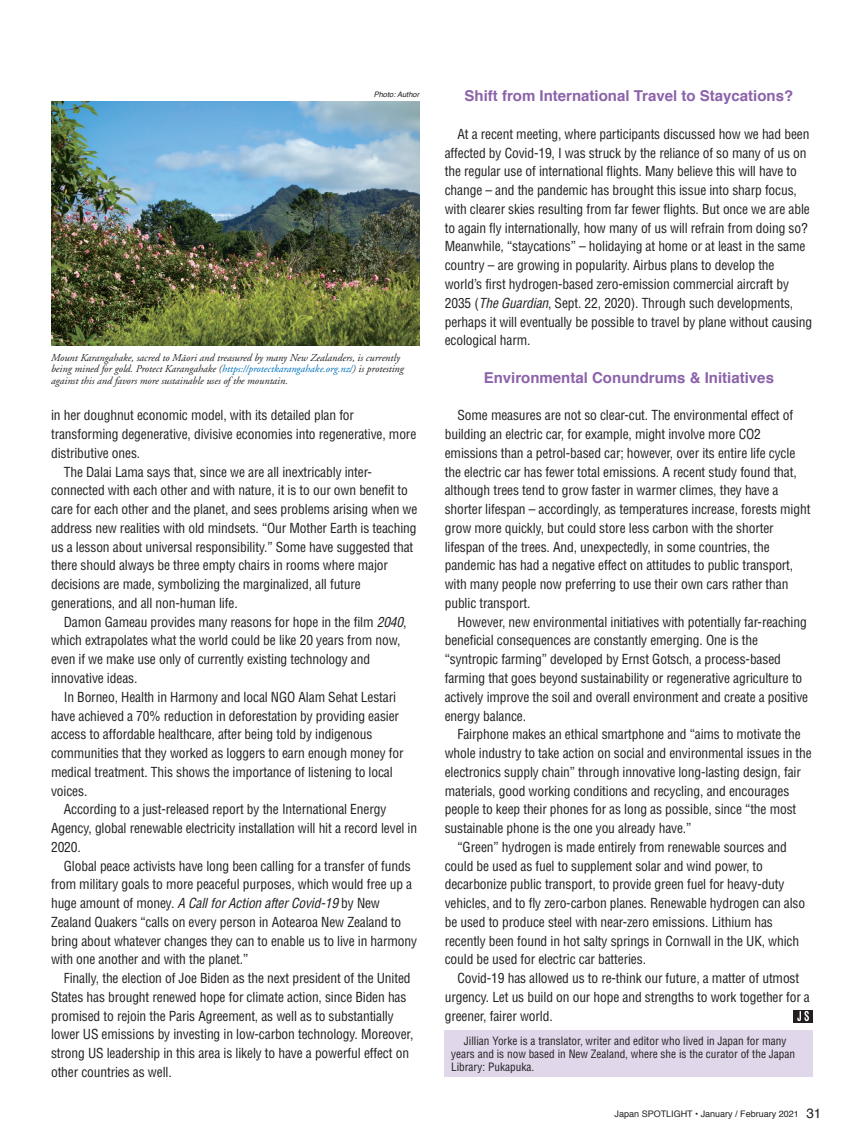
<style>
.page{position:relative;width:864px;height:1136px;background:#fff}
.page>*{position:absolute;margin:0;border:0;box-sizing:border-box;transform-origin:0 0}
.t1{font:700 15px "Helvetica";color:#8c62aa}
.t2{font:condensed 13.5px/18.8px "Helvetica";letter-spacing:-.01em;color:#231f20}
.t3{font:italic condensed 13.5px "Helvetica";letter-spacing:-.01em;color:#231f20}
.t4{font:condensed 11.25px/12.8px "Helvetica";color:#231f20}
.t5{font:italic 10.5px/11.2px "Adobe Garamond";color:#231f20}
.t6{font:9px "Helvetica";color:#231f20}
.t7{font:italic 7.5px "Helvetica";color:#231f20}
.s1{font-family:"Garamond Premr Pro"}
.s2{color:#0072bc}
.s3{font-style:italic}
.s4{font-style:normal}
.s5{font-size:13.5px}
</style>
<div class="page">
<svg style="left:793px;top:1010px;width:19px;height:12px"></svg>
<svg style="left:796px;top:1010px;width:12px;height:10px"></svg>
<img style="left:51px;top:101px;width:368px;height:245px">
<div style="left:444px;top:1030px;width:368px;height:46px;background:#e0d7ea"></div>
<p class="t7" style="left:373px;top:89px;width:47px">Photo: Author</p>
<p class="t5" style="left:51px;top:352px;width:354px">Mount Karangahake, sacred to M<span class="s1">ā</span>ori and treasured by many New Zealanders, is currently being mined for gold. Protect Karangahake (<span class="s2">https://protectkarangahake.org.nz/</span>) is protesting against this and favors more sustainable uses of the mountain.</p>
<p class="t2" style="left:51px;top:406px;width:304px">in her doughnut economic model, with its detailed plan for</p>
<p class="t2" style="left:51px;top:424px;width:366px">transforming degenerative, divisive economies into regenerative, more</p>
<p class="t2" style="left:51px;top:443px;width:91px">distributive ones.</p>
<p class="t2" style="left:64px;top:462px;width:309px">The Dalai Lama says that, since we are all inextricably inter-</p>
<p class="t2" style="left:51px;top:481px;width:358px">connected with each other and with nature, it is to our own benefit to</p>
<p class="t2" style="left:51px;top:499px;width:368px">care for each other and the planet, and sees problems arising when we</p>
<p class="t2" style="left:51px;top:518px;width:367px">address new realities with old mindsets. “Our Mother Earth is teaching</p>
<p class="t2" style="left:51px;top:537px;width:363px">us a lesson about universal responsibility.” Some have suggested that</p>
<p class="t2" style="left:51px;top:556px;width:338px">there should always be three empty chairs in rooms where major</p>
<p class="t2" style="left:51px;top:574px;width:311px">decisions are made, symbolizing the marginalized, all future</p>
<p class="t2" style="left:51px;top:593px;width:188px">generations, and all non-human life.</p>
<p class="t2" style="left:64px;top:612px;width:344px">Damon Gameau provides many reasons for hope in the film <span class="s3">2040</span>,</p>
<p class="t2" style="left:51px;top:631px;width:351px">which extrapolates what the world could be like 20 years from now,</p>
<p class="t2" style="left:51px;top:649px;width:320px">even if we make use only of currently existing technology and</p>
<p class="t2" style="left:51px;top:668px;width:88px">innovative ideas.</p>
<p class="t2" style="left:64px;top:687px;width:333px">In Borneo, Health in Harmony and local NGO Alam Sehat Lestari</p>
<p class="t2" style="left:51px;top:706px;width:349px">have achieved a 70% reduction in deforestation by providing easier</p>
<p class="t2" style="left:51px;top:724px;width:323px">access to affordable healthcare, after being told by indigenous</p>
<p class="t2" style="left:51px;top:743px;width:354px">communities that they worked as loggers to earn enough money for</p>
<p class="t2" style="left:51px;top:762px;width:343px">medical treatment. This shows the importance of listening to local</p>
<p class="t2" style="left:51px;top:781px;width:38px">voices.</p>
<p class="t2" style="left:64px;top:799px;width:324px">According to a just-released report by the International Energy</p>
<p class="t2" style="left:51px;top:818px;width:367px">Agency, global renewable electricity installation will hit a record level in</p>
<p class="t2" style="left:51px;top:837px;width:31px">2020.</p>
<p class="t2" style="left:64px;top:856px;width:348px">Global peace activists have long been calling for a transfer of funds</p>
<p class="t2" style="left:51px;top:874px;width:362px">from military goals to more peaceful purposes, which would free up a</p>
<p class="t3" style="left:51px;top:894px;width:330px"><span class="s4">huge amount of money.</span> A Call for Action after Covid-19 <span class="s4">by New</span></p>
<p class="t2" style="left:51px;top:912px;width:351px">Zealand Quakers “calls on every person in Aotearoa New Zealand to</p>
<p class="t2" style="left:51px;top:931px;width:367px">bring about whatever changes they can to enable us to live in harmony</p>
<p class="t2" style="left:51px;top:949px;width:199px">with one another and with the planet.”</p>
<p class="t2" style="left:64px;top:968px;width:348px">Finally, the election of Joe Biden as the next president of the United</p>
<p class="t2" style="left:51px;top:987px;width:357px">States has brought renewed hope for climate action, since Biden has</p>
<p class="t2" style="left:51px;top:1006px;width:344px">promised to rejoin the Paris Agreement, as well as to substantially</p>
<p class="t2" style="left:51px;top:1024px;width:363px">lower US emissions by investing in low-carbon technology. Moreover,</p>
<p class="t2" style="left:51px;top:1043px;width:359px">strong US leadership in this area is likely to have a powerful effect on</p>
<p class="t2" style="left:51px;top:1062px;width:122px">other countries as well.</p>
<p class="t1" style="left:464px;top:84px;width:330px">Shift from International Travel to Staycations?</p>
<p class="t2" style="left:444px;top:124px;width:369px;text-indent:13px">At a recent meeting, where participants discussed how we had been affected by Covid-19, I was struck by the reliance of so many of us on the regular use of international flights. Many believe this will have to change – and the pandemic has brought this issue into sharp focus, with clearer skies resulting from far fewer flights. But once we are able to again fly internationally, how many of us will refrain from doing so?<br>Meanwhile, “staycations” – holidaying at home or at least in the same country – are growing in popularity. Airbus plans to develop the world’s first hydrogen-based zero-emission commercial aircraft by 2035 (<span class="s3">The Guardian</span>, Sept. 22, 2020). Through such developments, perhaps it will eventually be possible to travel by plane without causing ecological harm.</p>
<p class="t1" style="left:483px;top:365px;width:292px">Environmental Conundrums &amp; Initiatives</p>
<p class="t2" style="left:444px;top:406px;width:367px;text-indent:13px">Some measures are not so clear-cut. The environmental effect of building an electric car, for example, might involve more CO2 emissions than a petrol-based car; however, over its entire life cycle the electric car has fewer total emissions. A recent study found that, although trees tend to grow faster in warmer climes, they have a shorter lifespan – accordingly, as temperatures increase, forests might grow more quickly, but could store less carbon with the shorter lifespan of the trees. And, unexpectedly, in some countries, the pandemic has had a negative effect on attitudes to public transport, with many people now preferring to use their own cars rather than public transport.</p>
<p class="t2" style="left:444px;top:612px;width:365px;text-indent:13px">However, new environmental initiatives with potentially far-reaching beneficial consequences are constantly emerging. One is the “syntropic farming” developed by Ernst Gotsch, a process-based farming that goes beyond sustainability or regenerative agriculture to actively improve the soil and overall environment and create a positive energy balance.</p>
<p class="t2" style="left:457px;top:724px;width:344px">Fairphone makes an ethical smartphone and “aims to motivate the</p>
<p class="t2" style="left:444px;top:743px;width:368px">whole industry to take action on social and environmental issues in the</p>
<p class="t2" style="left:444px;top:762px;width:357px">electronics supply chain” through innovative long-lasting design, fair</p>
<p class="t2" style="left:444px;top:781px;width:346px">materials, good working conditions and recycling, and encourages</p>
<p class="t2" style="left:444px;top:799px;width:353px">people to keep their phones for as long as possible, since “the most</p>
<p class="t2" style="left:444px;top:818px;width:248px">sustainable phone is the one you already have.”</p>
<p class="t2" style="left:457px;top:837px;width:331px">“Green” hydrogen is made entirely from renewable sources and</p>
<p class="t2" style="left:444px;top:856px;width:319px">could be used as fuel to supplement solar and wind power, to</p>
<p class="t2" style="left:444px;top:874px;width:341px">decarbonize public transport, to provide green fuel for heavy-duty</p>
<p class="t2" style="left:444px;top:893px;width:362px">vehicles, and to fly zero-carbon planes. Renewable hydrogen can also</p>
<p class="t2" style="left:444px;top:912px;width:329px">be used to produce steel with near-zero emissions. Lithium has</p>
<p class="t2" style="left:444px;top:931px;width:356px">recently been found in hot salty springs in Cornwall in the UK, which</p>
<p class="t2" style="left:444px;top:949px;width:203px">could be used for electric car batteries.</p>
<p class="t2" style="left:457px;top:968px;width:343px">Covid-19 has allowed us to re-think our future, a matter of utmost</p>
<p class="t2" style="left:444px;top:987px;width:366px">urgency. Let us build on our hope and strengths to work together for a</p>
<p class="t2" style="left:444px;top:1006px;width:109px">greener, fairer world.</p>
<p class="t4" style="left:451px;top:1034px;width:345px;text-indent:13px">Jillian Yorke is a translator, writer and editor who lived in Japan for many years and is now based in New Zealand, where she is the curator of the Japan<br>Library: Pukapuka.</p>
<p class="t6" style="left:614px;top:1106px;width:208px">Japan SPOTLIGHT • January / February 2021 <span class="s5">31</span></p>
</div>
